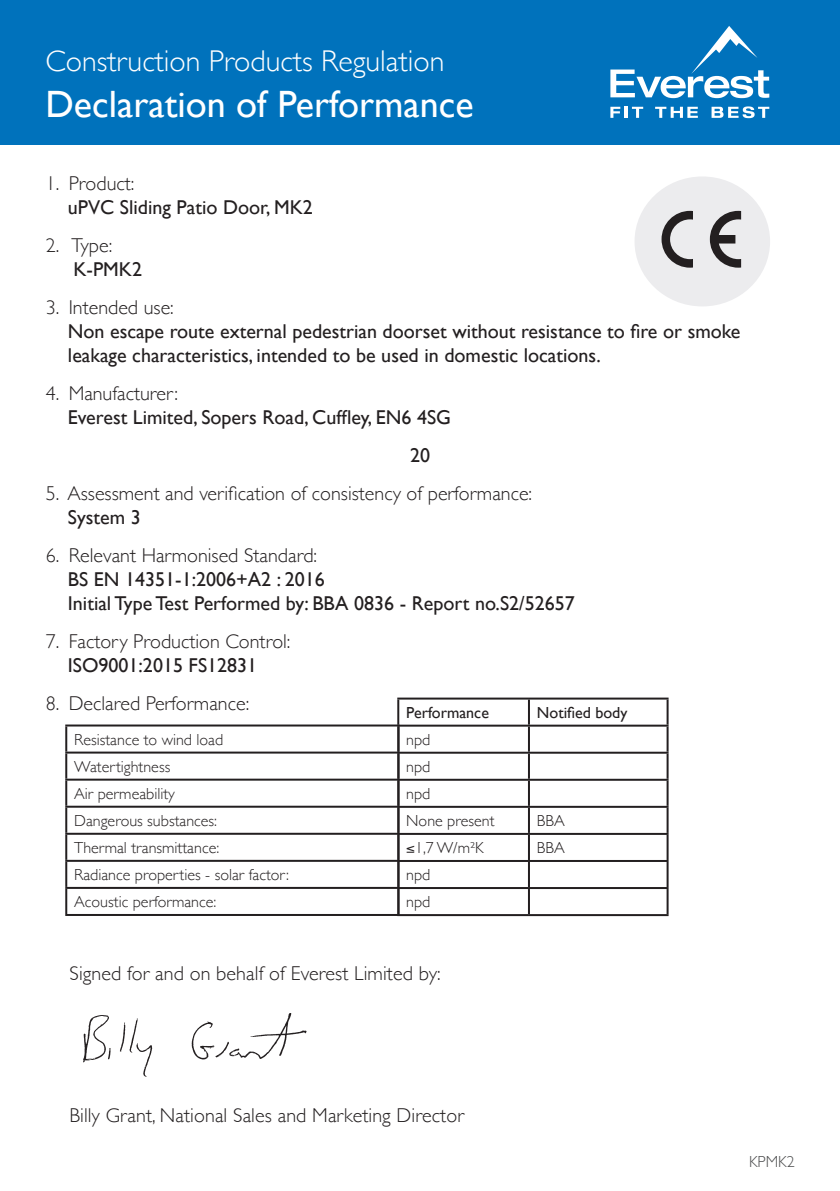
<style>
.page{position:relative;width:840px;height:1191px;background:#fff}
.page>*{position:absolute;margin:0;border:0;box-sizing:border-box;transform-origin:0 0}
.t1{font:38px "Gill Sans";color:#fff}
.t2{font:300 30px "Gill Sans";color:#fff}
.t3{font:20px/24px "Gill Sans";color:#231f20}
.t4{font:300 20px "Gill Sans";color:#231f20}
.t5{font:300 16px/27px "Gill Sans";color:#231f20}
.t6{font:16px "Gill Sans";color:#231f20}
.t7{font:300 16px "Gill Sans";color:#4b4c4d}
</style>
<div class="page">
<hr style="left:65px;top:724px;width:334px;height:2px;background:#231f20">
<hr style="left:65px;top:726px;width:2px;height:25px;background:#231f20">
<hr style="left:65px;top:751px;width:334px;height:2px;background:#231f20">
<hr style="left:65px;top:753px;width:2px;height:25px;background:#231f20">
<hr style="left:65px;top:778px;width:334px;height:2px;background:#231f20">
<hr style="left:65px;top:780px;width:2px;height:25px;background:#231f20">
<hr style="left:65px;top:805px;width:334px;height:2px;background:#231f20">
<hr style="left:65px;top:807px;width:2px;height:25px;background:#231f20">
<hr style="left:65px;top:832px;width:334px;height:2px;background:#231f20">
<hr style="left:65px;top:834px;width:2px;height:26px;background:#231f20">
<hr style="left:65px;top:860px;width:334px;height:2px;background:#231f20">
<hr style="left:65px;top:862px;width:2px;height:25px;background:#231f20">
<hr style="left:65px;top:887px;width:334px;height:2px;background:#231f20">
<hr style="left:65px;top:889px;width:2px;height:25px;background:#231f20">
<hr style="left:65px;top:914px;width:334px;height:2px;background:#231f20">
<hr style="left:397px;top:697px;width:131px;height:2px;background:#231f20">
<hr style="left:397px;top:699px;width:2px;height:25px;background:#231f20">
<hr style="left:528px;top:697px;width:140px;height:2px;background:#231f20">
<hr style="left:527px;top:699px;width:2px;height:25px;background:#231f20">
<hr style="left:666px;top:699px;width:2px;height:25px;background:#231f20">
<hr style="left:397px;top:724px;width:131px;height:2px;background:#231f20">
<hr style="left:397px;top:726px;width:2px;height:25px;background:#231f20">
<hr style="left:528px;top:724px;width:140px;height:2px;background:#231f20">
<hr style="left:527px;top:726px;width:2px;height:25px;background:#231f20">
<hr style="left:666px;top:726px;width:2px;height:25px;background:#231f20">
<hr style="left:397px;top:751px;width:131px;height:2px;background:#231f20">
<hr style="left:397px;top:753px;width:2px;height:25px;background:#231f20">
<hr style="left:528px;top:751px;width:140px;height:2px;background:#231f20">
<hr style="left:527px;top:753px;width:2px;height:25px;background:#231f20">
<hr style="left:666px;top:753px;width:2px;height:25px;background:#231f20">
<hr style="left:397px;top:778px;width:131px;height:2px;background:#231f20">
<hr style="left:397px;top:780px;width:2px;height:26px;background:#231f20">
<hr style="left:528px;top:778px;width:140px;height:2px;background:#231f20">
<hr style="left:527px;top:780px;width:2px;height:26px;background:#231f20">
<hr style="left:666px;top:780px;width:2px;height:26px;background:#231f20">
<hr style="left:397px;top:806px;width:131px;height:2px;background:#231f20">
<hr style="left:397px;top:808px;width:2px;height:25px;background:#231f20">
<hr style="left:528px;top:806px;width:140px;height:2px;background:#231f20">
<hr style="left:527px;top:808px;width:2px;height:25px;background:#231f20">
<hr style="left:666px;top:808px;width:2px;height:25px;background:#231f20">
<hr style="left:397px;top:833px;width:131px;height:2px;background:#231f20">
<hr style="left:397px;top:835px;width:2px;height:25px;background:#231f20">
<hr style="left:528px;top:833px;width:140px;height:2px;background:#231f20">
<hr style="left:527px;top:835px;width:2px;height:25px;background:#231f20">
<hr style="left:666px;top:835px;width:2px;height:25px;background:#231f20">
<hr style="left:397px;top:860px;width:131px;height:2px;background:#231f20">
<hr style="left:397px;top:862px;width:2px;height:25px;background:#231f20">
<hr style="left:528px;top:860px;width:140px;height:2px;background:#231f20">
<hr style="left:527px;top:862px;width:2px;height:25px;background:#231f20">
<hr style="left:666px;top:862px;width:2px;height:25px;background:#231f20">
<hr style="left:397px;top:887px;width:131px;height:2px;background:#231f20">
<hr style="left:397px;top:889px;width:2px;height:25px;background:#231f20">
<hr style="left:528px;top:887px;width:140px;height:2px;background:#231f20">
<hr style="left:527px;top:889px;width:2px;height:25px;background:#231f20">
<hr style="left:666px;top:889px;width:2px;height:25px;background:#231f20">
<hr style="left:397px;top:914px;width:131px;height:2px;background:#231f20">
<hr style="left:528px;top:914px;width:140px;height:2px;background:#231f20">
<div style="left:0;top:0;width:839px;height:144px;background:#0072bc"></div>
<svg style="left:610px;top:26px;width:158px;height:72px"></svg>
<svg style="left:610px;top:107px;width:32px;height:11px"></svg>
<svg style="left:655px;top:107px;width:42px;height:11px"></svg>
<svg style="left:711px;top:106px;width:57px;height:12px"></svg>
<div style="left:634px;top:176px;width:135px;height:130px;background:#ececee;border-radius:50%"></div>
<svg style="left:709px;top:211px;width:31px;height:57px"></svg>
<svg style="left:661px;top:211px;width:31px;height:57px"></svg>
<img style="left:83px;top:1013px;width:224px;height:63px">
<h2 class="t2" style="left:45px;top:38px;width:400px">Construction Products Regulation</h2>
<h1 class="t1" style="left:45px;top:82px;width:429px">Declaration of Performance</h1>
<p class="t4" style="left:46px;top:167px;width:90px">1. Product:</p>
<p class="t3" style="left:68px;top:195px;width:246px">uPVC Sliding Patio Door, MK2</p>
<p class="t4" style="left:46px;top:229px;width:68px">2. Type:</p>
<p class="t3" style="left:73px;top:257px;width:70px">K-PMK2</p>
<p class="t4" style="left:46px;top:291px;width:129px">3. Intended use:</p>
<p class="t3" style="left:68px;top:319px;width:673px">Non escape route external pedestrian doorset without resistance to fire or smoke leakage characteristics, intended to be used in domestic locations.</p>
<p class="t4" style="left:46px;top:377px;width:134px">4. Manufacturer:</p>
<p class="t3" style="left:410px;top:398px;width:42px;line-height:38px;text-indent:-342px">Everest Limited, Sopers Road, Cuffley, EN6 4SG<br>20</p>
<p class="t4" style="left:46px;top:477px;width:487px">5. Assessment and verification of consistency of performance:</p>
<p class="t3" style="left:68px;top:505px;width:74px">System 3</p>
<p class="t4" style="left:46px;top:539px;width:273px">6. Relevant Harmonised Standard:</p>
<p class="t3" style="left:68px;top:567px;width:508px">BS EN 14351-1:2006+A2 : 2016<br>Initial Type Test Performed by: BBA 0836 - Report no.S2/52657</p>
<p class="t4" style="left:46px;top:625px;width:246px">7. Factory Production Control:</p>
<p class="t3" style="left:68px;top:653px;width:191px">ISO9001:2015 FS12831</p>
<p class="t4" style="left:46px;top:687px;width:205px">8. Declared Performance:</p>
<p class="t5" style="left:74px;top:725px;width:216px">Resistance to wind load<br>Watertightness<br>Air permeability<br>Dangerous substances:<br>Thermal transmittance:<br>Radiance properties - solar factor:<br>Acoustic performance:</p>
<p class="t6" style="left:406px;top:703px;width:84px">Performance</p>
<p class="t6" style="left:536px;top:703px;width:92px">Notified body</p>
<p class="t5" style="left:406px;top:725px;width:90px">npd<br>npd<br>npd<br>None present</p>
<p class="t5" style="left:536px;top:806px;width:29px">BBA</p>
<p class="t5" style="left:406px;top:833px;width:79px">≤1,7 W/m²K</p>
<p class="t5" style="left:536px;top:833px;width:29px">BBA</p>
<p class="t5" style="left:406px;top:860px;width:26px">npd npd</p>
<p class="t4" style="left:69px;top:958px;width:372px">Signed for and on behalf of Everest Limited by:</p>
<p class="t4" style="left:69px;top:1100px;width:396px">Billy Grant, National Sales and Marketing Director</p>
<p class="t7" style="left:748px;top:1149px;width:47px">KPMK2</p>
</div>
